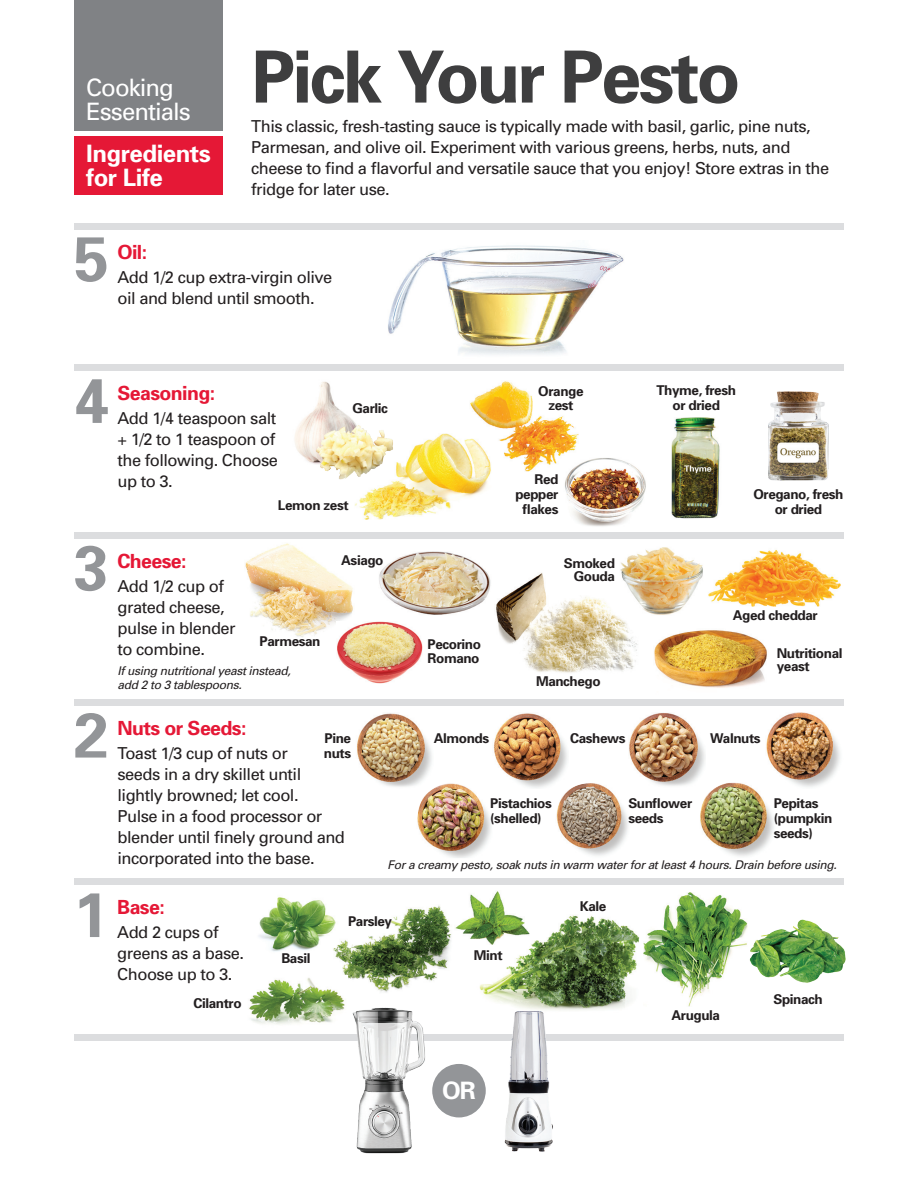
<style>
.page{position:relative;width:918px;height:1188px;background:#fff}
.page>*{position:absolute;margin:0;border:0;box-sizing:border-box;transform-origin:0 0}
.t1{font:700 72px "Univers";letter-spacing:-.04em;color:#3e3e3f}
.t2{font:700 63px "Univers";color:#939598}
.t3{font:700 24px/24px "Univers";letter-spacing:-.02em;color:#fff}
.t4{font:24px/24px "Univers";letter-spacing:-.04em;color:#fff}
.t5{font:700 19.5px "Univers";letter-spacing:-.03em;color:#e51836}
.t6{font:16.5px/21px "Univers";letter-spacing:-.03em;color:#231f20}
.t7{font:700 13.5px/15px "Univers";letter-spacing:-.03em;color:#231f20}
.t8{font:italic 12px/13.5px "Univers";letter-spacing:-.03em;color:#231f20}
</style>
<div class="page">
<img style="left:644px;top:892px;width:103px;height:115px">
<img style="left:335px;top:905px;width:117px;height:88px">
<img style="left:357px;top:713px;width:75px;height:74px">
<div style="left:74px;top:223px;width:770px;height:7px;background:#dcdddf"></div>
<div style="left:74px;top:0;width:149px;height:131px;background:#808285"></div>
<div style="left:74px;top:136px;width:149px;height:59px;background:#e51836"></div>
<img style="left:388px;top:245px;width:236px;height:110px">
<img style="left:245px;top:543px;width:108px;height:94px">
<img style="left:470px;top:381px;width:108px;height:90px">
<img style="left:354px;top:434px;width:137px;height:86px">
<img style="left:249px;top:975px;width:98px;height:50px">
<div style="left:74px;top:364px;width:770px;height:7px;background:#dcdddf"></div>
<div style="left:74px;top:532px;width:770px;height:7px;background:#dcdddf"></div>
<div style="left:74px;top:699px;width:770px;height:7px;background:#dcdddf"></div>
<div style="left:74px;top:879px;width:770px;height:6px;background:#dcdddf"></div>
<div style="left:74px;top:1034px;width:770px;height:7px;background:#dcdddf"></div>
<img style="left:259px;top:897px;width:82px;height:59px">
<img style="left:708px;top:549px;width:133px;height:58px">
<div style="left:432px;top:1064px;width:54px;height:53px;background:#939598;border-radius:50%"></div>
<img style="left:479px;top:915px;width:161px;height:95px">
<img style="left:294px;top:381px;width:101px;height:100px">
<img style="left:769px;top:391px;width:59px;height:90px">
<img style="left:564px;top:458px;width:82px;height:68px">
<img style="left:379px;top:551px;width:112px;height:64px">
<img style="left:496px;top:573px;width:142px;height:100px">
<img style="left:337px;top:621px;width:85px;height:63px">
<img style="left:503px;top:1008px;width:52px;height:144px">
<img style="left:352px;top:1007px;width:73px;height:147px">
<img style="left:493px;top:713px;width:75px;height:75px">
<img style="left:629px;top:713px;width:76px;height:73px">
<img style="left:416px;top:783px;width:75px;height:75px">
<img style="left:766px;top:713px;width:74px;height:74px">
<img style="left:700px;top:783px;width:76px;height:73px">
<img style="left:555px;top:783px;width:76px;height:39px">
<img style="left:455px;top:891px;width:74px;height:55px">
<img style="left:747px;top:919px;width:99px;height:64px">
<img style="left:671px;top:418px;width:49px;height:101px">
<img style="left:619px;top:547px;width:84px;height:69px">
<img style="left:654px;top:630px;width:113px;height:58px">
<h3 class="t4" style="left:86px;top:75px;width:106px">Cooking<br>Essentials</h3>
<h3 class="t3" style="left:86px;top:140px;width:126px">Ingredients for Life</h3>
<h1 class="t1" style="left:251px;top:31px;width:491px">Pick Your Pesto</h1>
<p class="t6" style="left:251px;top:115px;width:579px">This classic, fresh-tasting sauce is typically made with basil, garlic, pine nuts, Parmesan, and olive oil. Experiment with various greens, herbs, nuts, and cheese to find a flavorful and versatile sauce that you enjoy! Store extras in the fridge for later use.</p>
<h2 class="t2" style="left:74px;top:218px;width:37px">5</h2>
<p class="t5" style="left:118px;top:239px;width:31px">Oil:</p>
<p class="t6" style="left:118px;top:266px;width:216px">Add 1/2 cup extra-virgin olive oil and blend until smooth.</p>
<h2 class="t2" style="left:74px;top:360px;width:37px">4</h2>
<p class="t5" style="left:118px;top:381px;width:99px">Seasoning:</p>
<p class="t6" style="left:118px;top:408px;width:162px">Add 1/4 teaspoon salt + 1/2 to 1 teaspoon of the following. Choose up to 3.</p>
<p class="t7" style="left:353px;top:400px;width:37px">Garlic</p>
<p class="t7" style="left:278px;top:498px;width:72px">Lemon zest</p>
<p class="t7" style="left:538px;top:384px;width:47px;line-height:13.5px;text-align:center">Orange zest</p>
<p class="t7" style="left:515px;top:471px;width:44px;text-align:right">Red pepper flakes</p>
<p class="t7" style="left:656px;top:383px;width:81px;text-align:center">Thyme, fresh or dried</p>
<p class="t7" style="left:753px;top:486px;width:92px;text-align:center">Oregano, fresh or dried</p>
<h2 class="t2" style="left:74px;top:527px;width:37px">3</h2>
<h2 class="t2" style="left:74px;top:695px;width:37px">2</h2>
<h2 class="t2" style="left:74px;top:874px;width:37px">1</h2>
<p class="t5" style="left:118px;top:548px;width:71px">Cheese:</p>
<p class="t6" style="left:118px;top:575px;width:120px">Add 1/2 cup of grated cheese, pulse in blender to combine.</p>
<p class="t7" style="left:260px;top:633px;width:62px">Parmesan</p>
<p class="t8" style="left:118px;top:664px;width:175px">If using nutritional yeast instead, add 2 to 3 tablespoons.</p>
<p class="t7" style="left:341px;top:553px;width:44px">Asiago</p>
<p class="t7" style="left:564px;top:556px;width:53px;line-height:13.5px;text-align:right">Smoked<br>Gouda</p>
<p class="t7" style="left:428px;top:637px;width:55px;line-height:13.5px">Pecorino<br>Romano</p>
<p class="t7" style="left:536px;top:673px;width:66px">Manchego</p>
<p class="t7" style="left:733px;top:608px;width:86px">Aged cheddar</p>
<p class="t7" style="left:777px;top:646px;width:67px;line-height:13.5px">Nutritional yeast</p>
<p class="t5" style="left:118px;top:716px;width:130px">Nuts or Seeds:</p>
<p class="t6" style="left:118px;top:742px;width:229px">Toast 1/3 cup of nuts or<br>seeds in a dry skillet until lightly browned; let cool.<br>Pulse in a food processor or blender until finely ground and incorporated into the base.</p>
<p class="t7" style="left:324px;top:730px;width:29px">Pine nuts</p>
<p class="t7" style="left:434px;top:730px;width:57px">Almonds</p>
<p class="t7" style="left:570px;top:730px;width:57px">Cashews</p>
<p class="t7" style="left:710px;top:730px;width:52px">Walnuts</p>
<p class="t7" style="left:628px;top:795px;width:65px">Sunflower seeds</p>
<p class="t7" style="left:490px;top:795px;width:63px">Pistachios (shelled)</p>
<p class="t7" style="left:774px;top:795px;width:60px">Pepitas (pumpkin seeds)</p>
<p class="t8" style="left:388px;top:857px;width:451px">For a creamy pesto, soak nuts in warm water for at least 4 hours. Drain before using.</p>
<p class="t5" style="left:117px;top:895px;width:49px">Base:</p>
<p class="t6" style="left:117px;top:922px;width:128px">Add 2 cups of greens as a base.<br>Choose up to 3.</p>
<p class="t7" style="left:193px;top:996px;width:50px">Cilantro</p>
<p class="t7" style="left:281px;top:951px;width:31px">Basil</p>
<p class="t7" style="left:348px;top:914px;width:46px">Parsley</p>
<p class="t7" style="left:474px;top:947px;width:30px">Mint</p>
<p class="t7" style="left:580px;top:899px;width:28px">Kale</p>
<p class="t7" style="left:672px;top:1007px;width:50px">Arugula</p>
<p class="t7" style="left:773px;top:991px;width:51px">Spinach</p>
<h3 class="t3" style="left:442px;top:1077px;width:35px">OR</h3>
</div>
